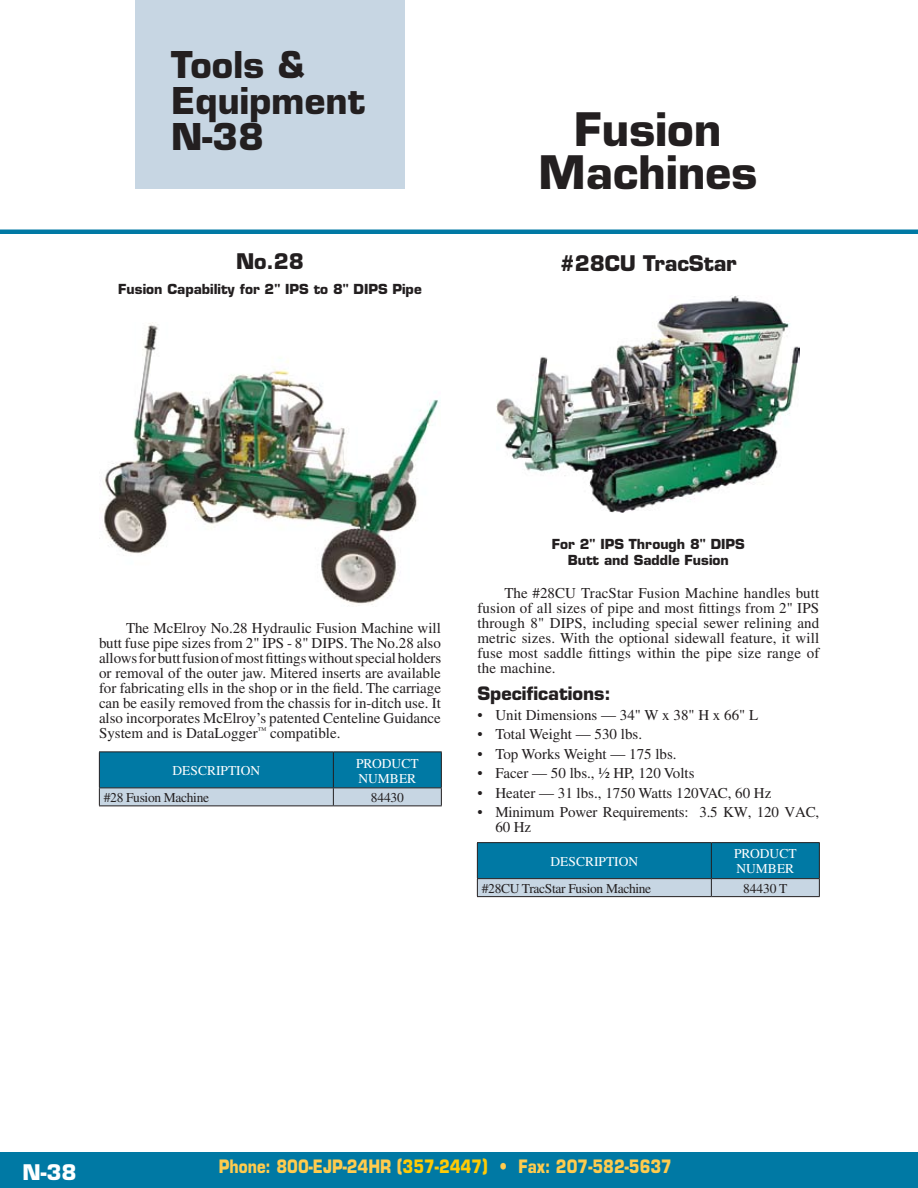
<style>
.page{position:relative;width:918px;height:1188px;background:#fff}
.page>*{position:absolute;margin:0;border:0;box-sizing:border-box;transform-origin:0 0}
.t1{font:700 45px/43.5px "Eurostile";color:#231f20;text-align:center}
.t2{font:700 36px/36px "Eurostile";color:#231f20}
.t3{font:700 21px "Eurostile";letter-spacing:-.01em;color:#231f20}
.t4{font:700 21px "Eurostile";color:#fff}
.t5{font:700 18px "Eurostile";color:#ffcc4e;scale:.83 1}
.t6{font:700 18px "Eurostile";color:#231f20}
.t7{font:15px/15px "Times";color:#231f20;text-align:justify}
.t8{font:700 13.5px/16.2px "Eurostile";color:#231f20;text-align:center}
.t9{font:13.5px "Times";letter-spacing:-.025em;color:#231f20}
.t10{font:13.5px/15px "Times";color:#fff}
.s1{color:#ffcb05}
</style>
<div class="page">
<div style="left:0;top:1152px;width:918px;height:36px;background:#0079a4"></div>
<img style="left:99px;top:322px;width:340px;height:283px">
<hr style="left:99px;top:806px;width:234px;height:1px;background:#231f20">
<hr style="left:333px;top:806px;width:109px;height:1px;background:#231f20">
<svg style="left:99px;top:752px;width:343px;height:54px;background:#4092b2"></svg>
<hr style="left:99px;top:752px;width:234px;height:1px;background:#231f20">
<hr style="left:99px;top:752px;width:1px;height:36px;background:#231f20">
<hr style="left:711px;top:842px;width:109px;height:1px;background:#231f20">
<svg style="left:477px;top:843px;width:343px;height:54px;background:#3f92b2"></svg>
<hr style="left:477px;top:842px;width:234px;height:1px;background:#231f20">
<hr style="left:477px;top:843px;width:1px;height:35px;background:#231f20">
<img style="left:496px;top:296px;width:304px;height:217px">
<div style="left:135px;top:0;width:270px;height:189px;background:#c7d6e3"></div>
<hr style="left:0;top:230px;width:918px;height:4px;background:#0079a4">
<h2 class="t2" style="left:171px;top:46px;width:196px">Tools &amp;<br>Equipment<br>N-38</h2>
<h3 class="t3" style="left:236px;top:248px;width:69px">No.28</h3>
<p class="t8" style="left:118px;top:281px;width:305px">Fusion Capability for 2" IPS to 8" DIPS Pipe</p>
<h1 class="t1" style="left:539px;top:107px;width:220px">Fusion<br>Machines</h1>
<h3 class="t3" style="left:560px;top:251px;width:178px">#28CU TracStar</h3>
<p class="t7" style="left:99px;top:621px;width:344px;text-indent:27px">The McElroy No.28 Hydraulic Fusion Machine will butt fuse pipe sizes from 2" IPS - 8" DIPS. The No.28 also allows for butt fusion of most fittings without special holders or removal of the outer jaw. Mitered inserts are available for fabricating ells in the shop or in the field. The carriage can be easily removed from the chassis for in-ditch use. It also incorporates McElroy’s patented Centeline Guidance System and is DataLogger<sup>™</sup> compatible.</p>
<p class="t10" style="left:173px;top:763px;width:9px">description</p>
<p class="t10" style="left:356px;top:756px;width:13px">product number</p>
<p class="t9" style="left:104px;top:790px;width:107px">#28 Fusion Machine</p>
<p class="t9" style="left:371px;top:790px;width:35px">84430</p>
<p class="t8" style="left:552px;top:536px;width:194px">For 2" IPS Through 8" DIPS<br>Butt and Saddle Fusion</p>
<p class="t7" style="left:477px;top:586px;width:344px;text-indent:27px">The #28CU TracStar Fusion Machine handles butt fusion of all sizes of pipe and most fittings from 2" IPS through 8" DIPS, including special sewer relining and metric sizes. With the optional sidewall feature, it will fuse most saddle fittings within the pipe size range of the machine.</p>
<p class="t6" style="left:477px;top:682px;width:135px">Specifications:</p>
<p class="t7" style="left:477px;top:707px;width:282px">• Unit Dimensions — 34" W x 38" H x 66" L</p>
<p class="t7" style="left:477px;top:727px;width:166px">• Total Weight — 530 lbs.</p>
<p class="t7" style="left:477px;top:746px;width:201px">• Top Works Weight — 175 lbs.</p>
<p class="t7" style="left:477px;top:766px;width:219px">• Facer — 50 lbs., ½ HP, 120 Volts</p>
<p class="t7" style="left:477px;top:785px;width:296px">• Heater — 31 lbs., 1750 Watts 120VAC, 60 Hz</p>
<p class="t7" style="left:495px;top:805px;width:326px;text-indent:-18px">• Minimum Power Requirements: 3.5 KW, 120 VAC,<br>60 Hz</p>
<p class="t10" style="left:551px;top:854px;width:9px">description</p>
<p class="t10" style="left:734px;top:846px;width:13px">product number</p>
<p class="t9" style="left:482px;top:881px;width:171px">#28CU TracStar Fusion Machine</p>
<p class="t9" style="left:743px;top:881px;width:46px">84430 T</p>
<h3 class="t4" style="left:22px;top:1159px;width:56px">N-38</h3>
<p class="t5" style="left:219px;top:1155px;width:548px">Phone: 800-EJP-24HR (<span class="s1">357-2447)</span> • Fax: 207-582-5637</p>
</div>
